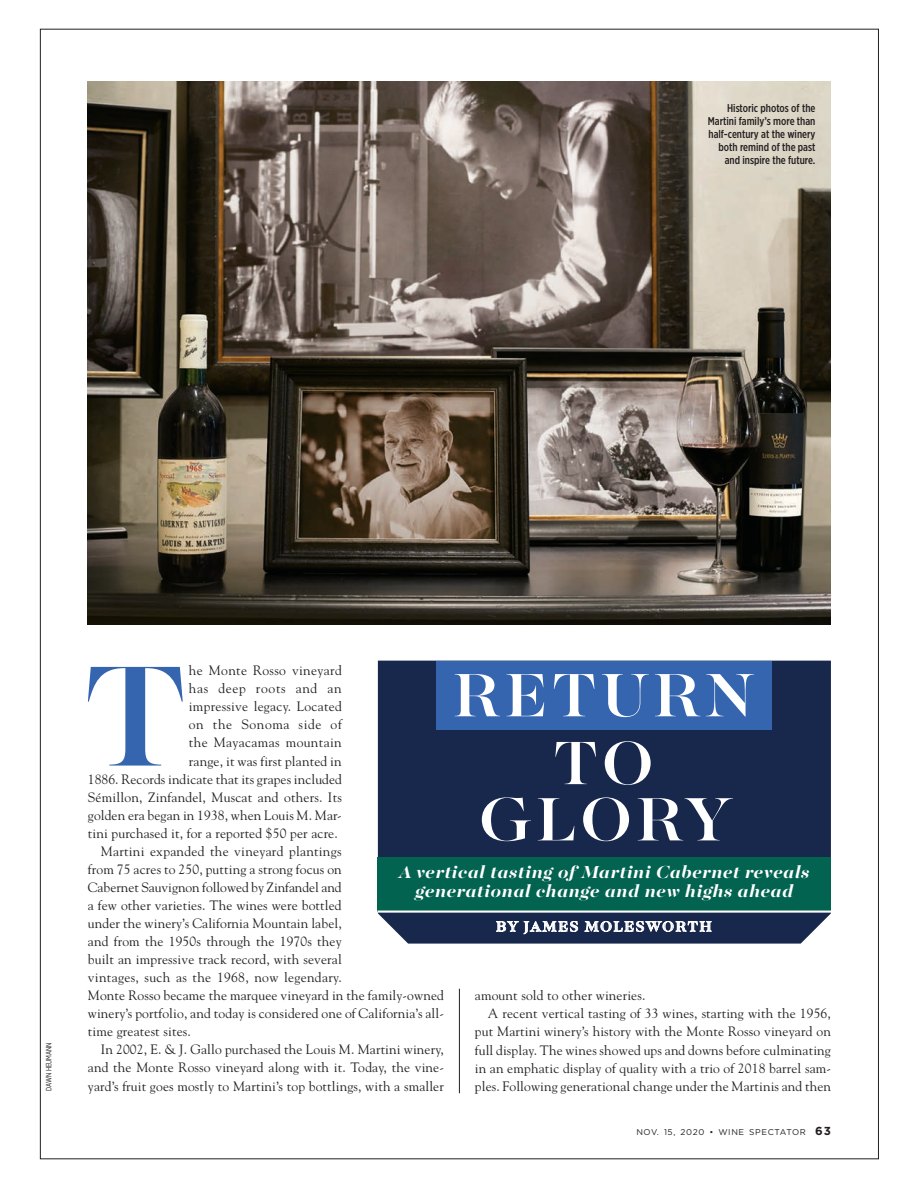
<style>
.page{position:relative;width:918px;height:1188px;background:#fff}
.page>*{position:absolute;margin:0;border:0;box-sizing:border-box;transform-origin:0 0}
.t1{font:500 159.6px "Majesti Banner";color:#3665b0}
.t2{font:500 68.25px/67.8px "Majesti Banner";letter-spacing:.065em;color:#fff;text-align:center}
.t3{font:italic 700 19.35px/18.8px "Majesti Banner";letter-spacing:.025em;color:#fff;text-align:center}
.t4{font:500 15.6px "Majesti Banner";letter-spacing:.095em;color:#fff}
.t5{font:13.5px "Goudy";letter-spacing:.01em;color:#231f20}
.t6{font:13.5px "Goudy";letter-spacing:.05em;color:#231f20}
.t7{font:13.5px "Goudy";letter-spacing:.045em;color:#231f20}
.t8{font:500 11.25px/12.9px "Gotham X Narrow";color:#231f20;text-align:right}
.t9{font:8.4px "Gotham";letter-spacing:.075em;color:#231f20}
.t10{font:7.8px "Gotham X Narrow";letter-spacing:-.01em;color:#231f20}
.s1{font-weight:700;font-size:11.55px}
</style>
<div class="page">
<hr style="left:459px;top:989px;width:1px;height:104px;background:#231f20">
<div style="left:378px;top:661px;width:453px;height:283px;background:#18274c"></div>
<div style="left:437px;top:661px;width:335px;height:68px;background:#3665b0"></div>
<svg style="left:496px;top:913px;width:82px;height:31px;background:#3e4b69"></svg>
<svg style="left:584px;top:913px;width:128px;height:31px;background:#3e4a69"></svg>
<div style="left:378px;top:857px;width:453px;height:55px;background:#036351"></div>
<hr style="left:377px;top:911px;width:459px;height:2px;background:#fff">
<img style="left:88px;top:81px;width:743px;height:544px">
<p class="t8" style="left:708px;top:102px;width:109px">Historic photos of the<br>Martini family’s more than half-century at the winery both remind of the past and inspire the future.</p>
<p class="t10" style="left:44px;top:1091px;width:50px;rotate:-90deg">DAWN HEUMANN</p>
<h1 class="t1" style="left:83px;top:612px;width:106px">T</h1>
<p class="t5" style="left:189px;top:662px;width:154px">he Monte Rosso vineyard</p>
<h2 class="t2" style="left:453px;top:666px;width:303px">RETURN<br>TO</h2>
<h2 class="t2" style="left:479px;top:791px;width:253px">GLORY</h2>
<p class="t6" style="left:189px;top:680px;width:154px">has deep roots and an</p>
<p class="t5" style="left:189px;top:698px;width:154px">impressive legacy. Located</p>
<p class="t7" style="left:189px;top:716px;width:154px">on the Sonoma side of</p>
<p class="t5" style="left:189px;top:734px;width:154px">the Mayacamas mountain</p>
<p class="t5" style="left:189px;top:752px;width:154px">range, it was first planted in</p>
<p class="t5" style="left:88px;top:771px;width:256px">1886. Records indicate that its grapes included</p>
<p class="t5" style="left:88px;top:789px;width:256px">Sémillon, Zinfandel, Muscat and others. Its</p>
<p class="t5" style="left:88px;top:807px;width:255px">golden era began in 1938, when Louis M. Mar-</p>
<p class="t5" style="left:88px;top:825px;width:251px">tini purchased it, for a reported $50 per acre.</p>
<p class="t5" style="left:101px;top:843px;width:242px">Martini expanded the vineyard plantings</p>
<p class="t5" style="left:88px;top:861px;width:255px">from 75 acres to 250, putting a strong focus on</p>
<p class="t5" style="left:88px;top:879px;width:255px">Cabernet Sauvignon followed by Zinfandel and</p>
<p class="t5" style="left:88px;top:897px;width:255px">a few other varieties. The wines were bottled</p>
<p class="t5" style="left:88px;top:915px;width:255px">under the winery’s California Mountain label,</p>
<p class="t5" style="left:88px;top:933px;width:255px">and from the 1950s through the 1970s they</p>
<p class="t5" style="left:88px;top:951px;width:255px">built an impressive track record, with several</p>
<p class="t5" style="left:88px;top:969px;width:256px">vintages, such as the 1968, now legendary.</p>
<p class="t5" style="left:88px;top:987px;width:358px">Monte Rosso became the marquee vineyard in the family-owned</p>
<p class="t5" style="left:88px;top:1005px;width:358px">winery’s portfolio, and today is considered one of California’s all-</p>
<p class="t5" style="left:88px;top:1023px;width:104px">time greatest sites.</p>
<p class="t5" style="left:101px;top:1041px;width:345px">In 2002, E. &amp; J. Gallo purchased the Louis M. Martini winery,</p>
<p class="t5" style="left:88px;top:1059px;width:358px">and the Monte Rosso vineyard along with it. Today, the vine-</p>
<p class="t5" style="left:88px;top:1077px;width:358px">yard’s fruit goes mostly to Martini’s top bottlings, with a smaller</p>
<h3 class="t3" style="left:399px;top:864px;width:412px">A vertical tasting of Martini Cabernet reveals generational change and new highs ahead</h3>
<p class="t4" style="left:496px;top:916px;width:217px">BY JAMES MOLESWORTH</p>
<p class="t5" style="left:475px;top:987px;width:172px">amount sold to other wineries.</p>
<p class="t5" style="left:488px;top:1005px;width:345px">A recent vertical tasting of 33 wines, starting with the 1956,</p>
<p class="t5" style="left:475px;top:1023px;width:358px">put Martini winery’s history with the Monte Rosso vineyard on</p>
<p class="t5" style="left:475px;top:1041px;width:358px">full display. The wines showed ups and downs before culminating</p>
<p class="t5" style="left:475px;top:1060px;width:358px">in an emphatic display of quality with a trio of 2018 barrel sam-</p>
<p class="t5" style="left:475px;top:1078px;width:358px">ples. Following generational change under the Martinis and then</p>
<p class="t9" style="left:636px;top:1127px;width:196px">NOV. 15, 2020 • WINE SPECTATOR <span class="s1">63</span></p>
</div>
